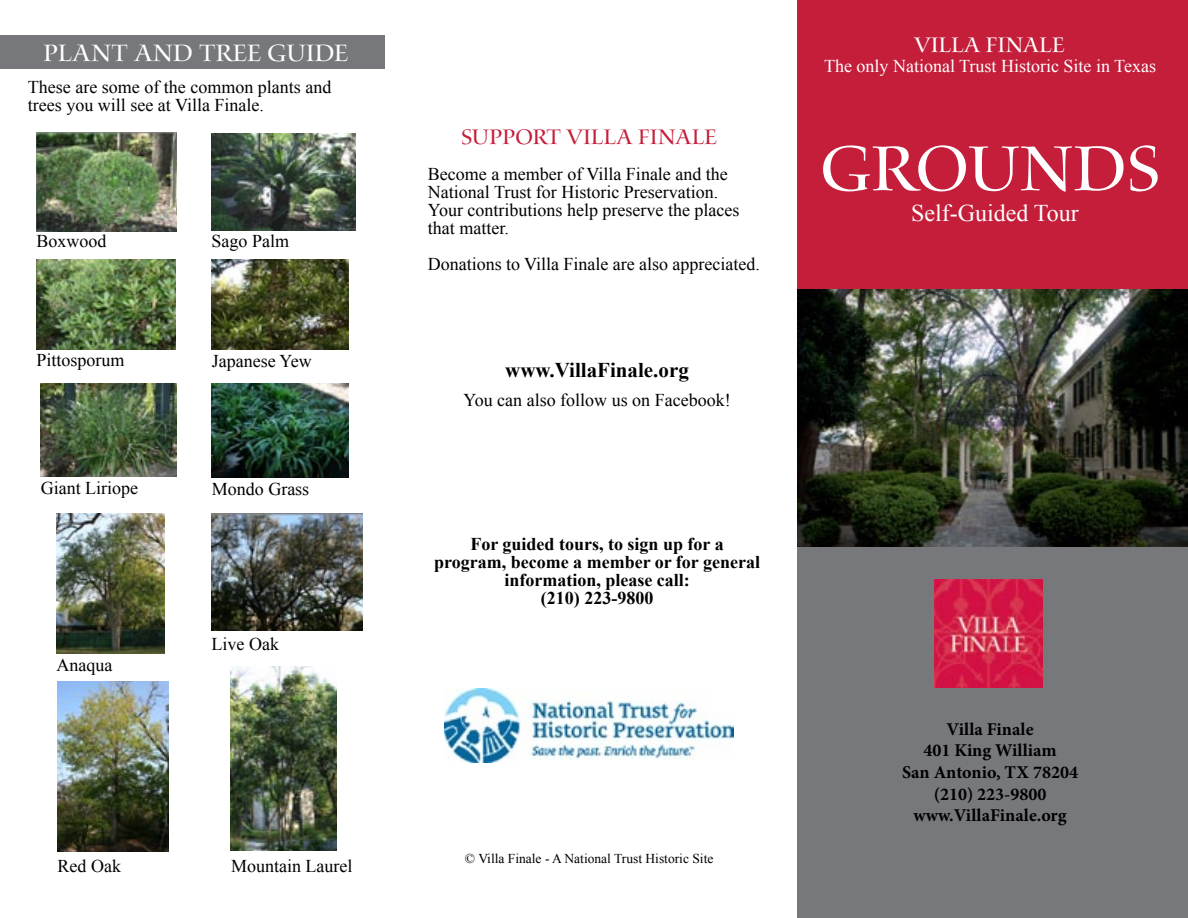
<style>
.page{position:relative;width:1188px;height:918px;background:#fff}
.page>*{position:absolute;margin:0;border:0;box-sizing:border-box;transform-origin:0 0}
.t1{font:72px "Waters Titling Pro";letter-spacing:-.005em;color:#fff}
.t2{font:27px "Waters Titling Pro";color:#fff}
.t3{font:24px "Waters Titling Pro";color:#c41e3a}
.t4{font:24px "Times New Roman";color:#fff}
.t5{font:24px "Waters Titling Pro";letter-spacing:.005em;color:#fff}
.t6{font:700 21px "Times New Roman";color:#000}
.t7{font:18px/18px "Times New Roman";color:#000}
.t8{font:700 18px/18px "Times New Roman";color:#000;text-align:center}
.t9{font:700 18px/21.6px "Minion Pro";color:#000;text-align:center}
.t10{font:18px "Times New Roman";color:#fff}
.t11{font:13.5px "Times New Roman";color:#000}
</style>
<div class="page">
<div style="left:797px;top:0;width:391px;height:918px;background:#c41e3a"></div>
<img style="left:797px;top:289px;width:391px;height:259px">
<div style="left:797px;top:548px;width:391px;height:370px;background:#77787b"></div>
<img style="left:934px;top:579px;width:108px;height:108px">
<img style="left:445px;top:688px;width:288px;height:74px">
<div style="left:0;top:36px;width:384px;height:33px;background:#77787b"></div>
<img style="left:37px;top:133px;width:139px;height:99px">
<img style="left:212px;top:134px;width:143px;height:96px">
<img style="left:37px;top:260px;width:138px;height:90px">
<img style="left:212px;top:260px;width:137px;height:90px">
<img style="left:41px;top:383px;width:135px;height:94px">
<img style="left:212px;top:383px;width:136px;height:94px">
<img style="left:56px;top:513px;width:108px;height:141px">
<img style="left:212px;top:513px;width:151px;height:117px">
<img style="left:58px;top:682px;width:111px;height:169px">
<img style="left:230px;top:667px;width:106px;height:183px">
<h2 class="t2" style="left:43px;top:38px;width:306px">PLANT AND TREE GUIDE</h2>
<p class="t7" style="left:28px;top:78px;width:305px">These are some of the common plants and trees you will see at Villa Finale.</p>
<p class="t7" style="left:37px;top:232px;width:72px">Boxwood</p>
<p class="t7" style="left:212px;top:232px;width:79px">Sago Palm</p>
<p class="t7" style="left:37px;top:351px;width:90px">Pittosporum</p>
<p class="t7" style="left:212px;top:351px;width:101px">Japanese Yew</p>
<p class="t7" style="left:41px;top:479px;width:99px">Giant Liriope</p>
<p class="t7" style="left:212px;top:480px;width:99px">Mondo Grass</p>
<p class="t7" style="left:56px;top:656px;width:57px">Anaqua</p>
<p class="t7" style="left:212px;top:635px;width:69px">Live Oak</p>
<p class="t7" style="left:58px;top:857px;width:65px">Red Oak</p>
<p class="t7" style="left:231px;top:857px;width:123px">Mountain Laurel</p>
<h3 class="t3" style="left:461px;top:124px;width:257px">SUPPORT VILLA FINALE</h3>
<p class="t7" style="left:428px;top:164px;width:313px">Become a member of Villa Finale and the National Trust for Historic Preservation.<br>Your contributions help preserve the places that matter.</p>
<p class="t7" style="left:428px;top:254px;width:334px">Donations to Villa Finale are also appreciated.</p>
<p class="t6" style="left:505px;top:356px;width:185px">www.VillaFinale.org</p>
<p class="t7" style="left:464px;top:391px;width:269px">You can also follow us on Facebook!</p>
<p class="t8" style="left:434px;top:535px;width:327px">For guided tours, to sign up for a program, become a member or for general information, please call:<br>(210) 223-9800</p>
<p class="t11" style="left:465px;top:850px;width:250px">© Villa Finale - A National Trust Historic Site</p>
<h3 class="t5" style="left:914px;top:32px;width:152px">VILLA FINALE</h3>
<p class="t10" style="left:824px;top:54px;width:333px">The only National Trust Historic Site in Texas</p>
<h1 class="t1" style="left:821px;top:129px;width:340px">GROUNDS</h1>
<h3 class="t4" style="left:911px;top:197px;width:169px">Self-Guided Tour</h3>
<p class="t9" style="left:902px;top:718px;width:177px">Villa Finale<br>401 King William<br>San Antonio, TX 78204 (210) 223-9800 www.VillaFinale.org</p>
</div>
